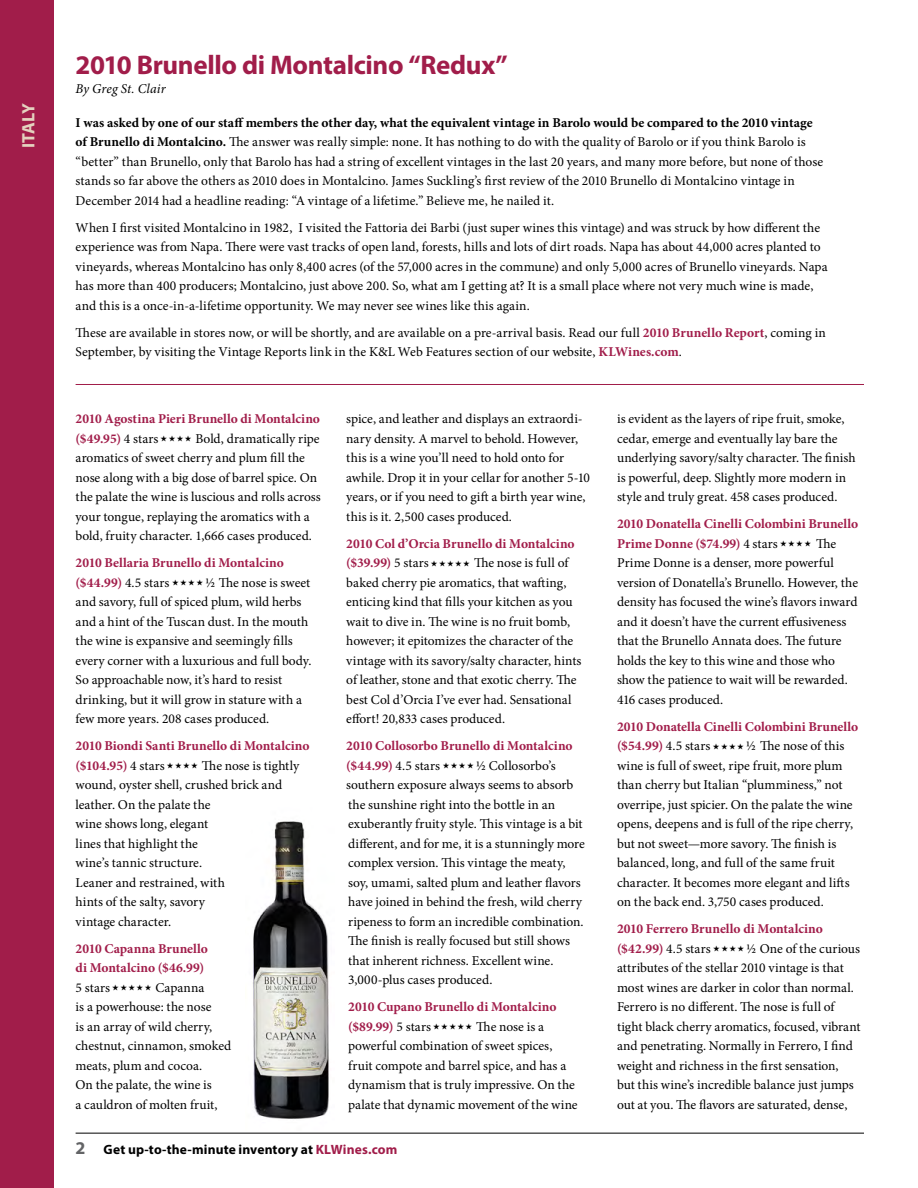
<style>
.page{position:relative;width:918px;height:1188px;background:#fff}
.page>*{position:absolute;margin:0;border:0;box-sizing:border-box;transform-origin:0 0}
.t1{font:700 27px "Myriad Pro";letter-spacing:-.015em;color:#a11d4a}
.t2{font:700 18px "Myriad Pro";letter-spacing:-.015em;color:#e4d2bf}
.t3{font:13.5px/19.5px "Minion Pro";color:#000}
.t4{font:700 13.5px/19.5px "Minion Pro";color:#a11d4a}
.t5{font:700 13.5px "Myriad Pro";letter-spacing:.01em;color:#000}
.t6{font:italic 13.5px "Minion Pro";letter-spacing:.005em;color:#000}
.s1{font-weight:700}
.s2{font-weight:700;color:#a11d4a}
.s3{font-weight:400;color:#000}
.s4{font-size:18px;color:#636466}
.s5{color:#a11d4a}
</style>
<div class="page">
<hr style="left:76px;top:1133px;width:788px;height:1px;background:#000">
<div style="left:0;top:0;width:53px;height:1188px;background:#a11d4a"></div>
<hr style="left:76px;top:384px;width:788px;height:1px;background:#a11d4a">
<img style="left:253px;top:821px;width:76px;height:298px">
<h2 class="t2" style="left:17px;top:148px;width:47px;rotate:-90deg">ITALY</h2>
<h1 class="t1" style="left:76px;top:47px;width:434px">2010 Brunello di Montalcino “Redux”</h1>
<p class="t6" style="left:76px;top:79px;width:92px">By Greg St. Clair</p>
<p class="t3" style="left:76px;top:113px;width:749px"><span class="s1">I was asked by one of our staff members the other day, what the equivalent vintage in Barolo would be compared to the 2010 vintage of Brunello di Montalcino.</span> The answer was really simple: none. It has nothing to do with the quality of Barolo or if you think Barolo is “better” than Brunello, only that Barolo has had a string of excellent vintages in the last 20 years, and many more before, but none of those stands so far above the others as 2010 does in Montalcino. James Suckling’s first review of the 2010 Brunello di Montalcino vintage in December 2014 had a headline reading: “A vintage of a lifetime.” Believe me, he nailed it.</p>
<p class="t3" style="left:76px;top:218px;width:754px">When I first visited Montalcino in 1982, I visited the Fattoria dei Barbi (just super wines this vintage) and was struck by how different the experience was from Napa. There were vast tracks of open land, forests, hills and lots of dirt roads. Napa has about 44,000 acres planted to vineyards, whereas Montalcino has only 8,400 acres (of the 57,000 acres in the commune) and only 5,000 acres of Brunello vineyards. Napa has more than 400 producers; Montalcino, just above 200. So, what am I getting at? It is a small place where not very much wine is made, and this is a once-in-a-lifetime opportunity. We may never see wines like this again.</p>
<p class="t3" style="left:76px;top:323px;width:752px">These are available in stores now, or will be shortly, and are available on a pre-arrival basis. Read our full <span class="s2">2010 Brunello Report</span>, coming in<br>September, by visiting the Vintage Reports link in the K&amp;L Web Features section of our website, <span class="s2">KLWines.com</span>.</p>
<p class="t4" style="left:76px;top:409px;width:246px">2010 Agostina Pieri Brunello di Montalcino ($49.95) <span class="s3">4 stars</span></p>
<p class="t3" style="left:76px;top:429px;width:247px;text-indent:120px">Bold, dramatically ripe aromatics of sweet cherry and plum fill the nose along with a big dose of barrel spice. On the palate the wine is luscious and rolls across your tongue, replaying the aromatics with a bold, fruity character. 1,666 cases produced.</p>
<p class="t4" style="left:76px;top:553px;width:210px">2010 Bellaria Brunello di Montalcino ($44.99) <span class="s3">4.5 stars</span></p>
<p class="t3" style="left:76px;top:573px;width:237px;text-indent:130px">½ The nose is sweet and savory, full of spiced plum, wild herbs and a hint of the Tuscan dust. In the mouth the wine is expansive and seemingly fills every corner with a luxurious and full body.<br>So approachable now, it’s hard to resist drinking, but it will grow in stature with a few more years. 208 cases produced.</p>
<p class="t4" style="left:76px;top:736px;width:235px">2010 Biondi Santi Brunello di Montalcino ($104.95) <span class="s3">4 stars</span></p>
<p class="t3" style="left:76px;top:756px;width:225px;text-indent:126px">The nose is tightly wound, oyster shell, crushed brick and leather. On the palate the<br>wine shows long, elegant<br>lines that highlight the<br>wine’s tannic structure.<br>Leaner and restrained, with<br>hints of the salty, savory<br>vintage character.</p>
<p class="t4" style="left:76px;top:939px;width:134px">2010 Capanna Brunello di Montalcino ($46.99)</p>
<p class="t3" style="left:76px;top:978px;width:36px">5 stars</p>
<p class="t3" style="left:76px;top:978px;width:157px;text-indent:80px">Capanna<br>is a powerhouse: the nose<br>is an array of wild cherry, chestnut, cinnamon, smoked meats, plum and cocoa.<br>On the palate, the wine is<br>a cauldron of molten fruit,</p>
<p class="t3" style="left:346px;top:409px;width:245px">spice, and leather and displays an extraordi&shy;nary density. A marvel to behold. However, this is a wine you’ll need to hold onto for awhile. Drop it in your cellar for another 5-10 years, or if you need to gift a birth year wine, this is it. 2,500 cases produced.</p>
<p class="t4" style="left:346px;top:534px;width:230px">2010 Col d’Orcia Brunello di Montalcino ($39.99) <span class="s3">5 stars</span></p>
<p class="t3" style="left:346px;top:553px;width:237px;text-indent:128px">The nose is full of baked cherry pie aromatics, that wafting, enticing kind that fills your kitchen as you wait to dive in. The wine is no fruit bomb, however; it epitomizes the character of the vintage with its savory/salty character, hints of leather, stone and that exotic cherry. The best Col d’Orcia I’ve ever had. Sensational effort! 20,833 cases produced.</p>
<p class="t4" style="left:346px;top:736px;width:228px">2010 Collosorbo Brunello di Montalcino ($44.99) <span class="s3">4.5 stars</span></p>
<p class="t3" style="left:346px;top:756px;width:240px;text-indent:129px">½ Collosorbo’s southern exposure always seems to absorb the sunshine right into the bottle in an exuberantly fruity style. This vintage is a bit different, and for me, it is a stunningly more complex version. This vintage the meaty, soy, umami, salted plum and leather flavors have joined in behind the fresh, wild cherry ripeness to form an incredible combination.<br>The finish is really focused but still shows that inherent richness. Excellent wine.<br>3,000-plus cases produced.</p>
<p class="t4" style="left:348px;top:997px;width:210px">2010 Cupano Brunello di Montalcino ($89.99) <span class="s3">5 stars</span></p>
<p class="t3" style="left:348px;top:1017px;width:231px;text-indent:128px">The nose is a powerful combination of sweet spices, fruit compote and barrel spice, and has a dynamism that is truly impressive. On the palate that dynamic movement of the wine</p>
<p class="t5" style="left:76px;top:1140px;width:323px"><span class="s4">2</span> Get up-to-the-minute inventory at <span class="s5">KLWines.com</span></p>
<p class="t3" style="left:617px;top:409px;width:240px">is evident as the layers of ripe fruit, smoke, cedar, emerge and eventually lay bare the underlying savory/salty character. The finish is powerful, deep. Slightly more modern in style and truly great. 458 cases produced.</p>
<p class="t4" style="left:617px;top:514px;width:243px">2010 Donatella Cinelli Colombini Brunello<br>Prime Donne ($74.99) <span class="s3">4 stars</span></p>
<p class="t3" style="left:617px;top:534px;width:243px;text-indent:199px">The Prime Donne is a denser, more powerful version of Donatella’s Brunello. However, the density has focused the wine’s flavors inward and it doesn’t have the current effusiveness that the Brunello Annata does. The future holds the key to this wine and those who show the patience to wait will be rewarded.<br>416 cases produced.</p>
<p class="t4" style="left:617px;top:717px;width:243px">2010 Donatella Cinelli Colombini Brunello ($54.99) <span class="s3">4.5 stars</span></p>
<p class="t3" style="left:617px;top:736px;width:238px;text-indent:129px">½ The nose of this wine is full of sweet, ripe fruit, more plum than cherry but Italian “plumminess,” not overripe, just spicier. On the palate the wine opens, deepens and is full of the ripe cherry, but not sweet—more savory. The finish is balanced, long, and full of the same fruit character. It becomes more elegant and lifts on the back end. 3,750 cases produced.</p>
<p class="t4" style="left:617px;top:919px;width:207px">2010 Ferrero Brunello di Montalcino ($42.99) <span class="s3">4.5 stars</span></p>
<p class="t3" style="left:617px;top:939px;width:245px;text-indent:129px">½ One of the curious attributes of the stellar 2010 vintage is that most wines are darker in color than normal.<br>Ferrero is no different. The nose is full of tight black cherry aromatics, focused, vibrant and penetrating. Normally in Ferrero, I find weight and richness in the first sensation,<br>but this wine’s incredible balance just jumps out at you. The flavors are saturated, dense,</p>
</div>
